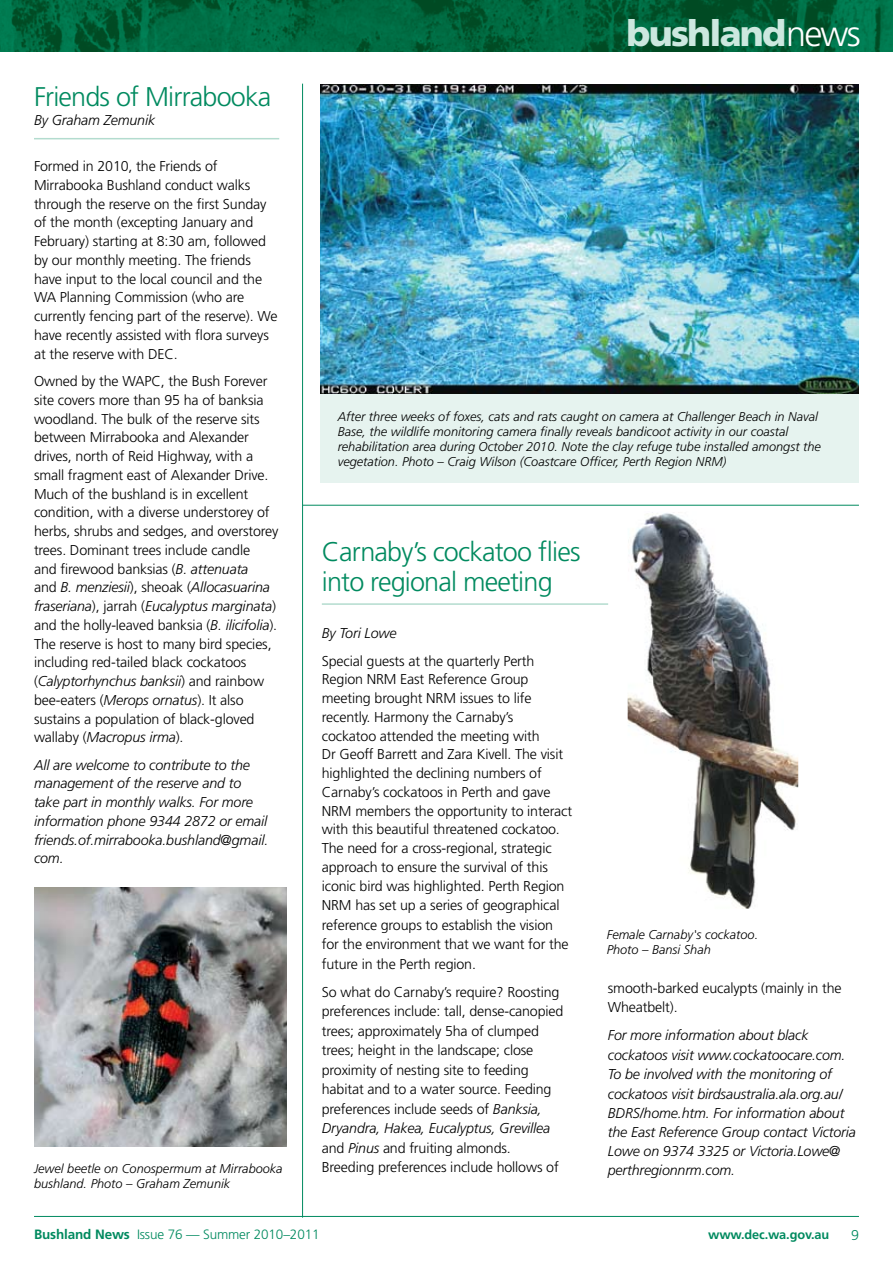
<style>
.page{position:relative;width:893px;height:1263px;background:#fff}
.page>*{position:absolute;margin:0;border:0;box-sizing:border-box;transform-origin:0 0}
.t1{font:900 36px "Frutiger";letter-spacing:-.05em;color:#cce8df}
.t2{font:300 27px/30px "Frutiger";letter-spacing:-.03em;color:#008a5f}
.t3{font:300 14.25px/18.8px "Frutiger";letter-spacing:-.01em;color:#000}
.t4{font:italic 300 14.25px/19.2px "Frutiger";letter-spacing:-.01em;color:#000}
.t5{font:300 14.25px "Frutiger";color:#008a5f}
.t6{font:300 13.5px "Frutiger";letter-spacing:-.01em;color:#008a5f}
.t7{font:italic 300 12.75px/15px "Frutiger";color:#000}
.t8{font:700 12.75px "Frutiger";letter-spacing:-.01em;color:#008a5f}
.s1{font-style:italic}
.s2{font-weight:300;color:#fff}
.s3{font-weight:700}
</style>
<div class="page">
<img style="left:0;top:0;width:893px;height:51px">
<hr style="left:34px;top:1216px;width:825px;height:1px;background:#008a5f">
<hr style="left:34px;top:138px;width:245px;height:1px;background:#b3dccf">
<div style="left:320px;top:392px;width:539px;height:90px;background:#e6f3ef"></div>
<img style="left:320px;top:84px;width:539px;height:309px">
<img style="left:34px;top:887px;width:252px;height:260px">
<hr style="left:302px;top:84px;width:1px;height:1133px;background:#008a5f">
<img style="left:628px;top:512px;width:170px;height:397px">
<hr style="left:322px;top:603px;width:286px;height:2px;background:#b3dccf">
<hr style="left:303px;top:505px;width:556px;height:1px;background:#008a5f">
<h2 class="t2" style="left:34px;top:82px;width:239px">Friends of Mirrabooka</h2>
<p class="t4" style="left:34px;top:111px;width:123px">By Graham Zemunik</p>
<p class="t3" style="left:34px;top:157px;width:245px">Formed in 2010, the Friends of Mirrabooka Bushland conduct walks through the reserve on the first Sunday of the month (excepting January and February) starting at 8:30 am, followed by our monthly meeting. The friends have input to the local council and the WA Planning Commission (who are currently fencing part of the reserve). We have recently assisted with flora surveys at the reserve with DEC.</p>
<p class="t3" style="left:34px;top:372px;width:246px">Owned by the WAPC, the Bush Forever site covers more than 95 ha of banksia woodland. The bulk of the reserve sits between Mirrabooka and Alexander drives, north of Reid Highway, with a small fragment east of Alexander Drive.<br>Much of the bushland is in excellent condition, with a diverse understorey of herbs, shrubs and sedges, and overstorey trees. Dominant trees include candle<br>and firewood banksias (<span class="s1">B. attenuata<br></span>and <span class="s1">B. menziesii</span>), sheoak (<span class="s1">Allocasuarina fraseriana</span>), jarrah (<span class="s1">Eucalyptus marginata</span>) and the holly-leaved banksia (<span class="s1">B. ilicifolia</span>).<br>The reserve is host to many bird species, including red-tailed black cockatoos (<span class="s1">Calyptorhynchus banksii</span>) and rainbow bee-eaters (<span class="s1">Merops ornatus</span>). It also sustains a population of black-gloved wallaby (<span class="s1">Macropus irma</span>).</p>
<p class="t4" style="left:34px;top:755px;width:236px;line-height:18.8px">All are welcome to contribute to the management of the reserve and to take part in monthly walks. For more information phone 9344 2872 or email friends.of.mirrabooka.bushland@gmail. com.</p>
<p class="t7" style="left:34px;top:1161px;width:250px">Jewel beetle on Conospermum at Mirrabooka bushland. Photo – Graham Zemunik</p>
<h1 class="t1" style="left:627px;top:11px;width:236px">bushland<span class="s2">news</span></h1>
<p class="t7" style="left:338px;top:409px;width:485px">After three weeks of foxes, cats and rats caught on camera at Challenger Beach in Naval Base, the wildlife monitoring camera finally reveals bandicoot activity in our coastal rehabilitation area during October 2010. Note the clay refuge tube installed amongst the vegetation. Photo – Craig Wilson (Coastcare Officer, Perth Region NRM)</p>
<h2 class="t2" style="left:322px;top:537px;width:260px">Carnaby’s cockatoo flies into regional meeting</h2>
<p class="t4" style="left:322px;top:624px;width:76px">By Tori Lowe</p>
<p class="t3" style="left:322px;top:651px;width:252px">Special guests at the quarterly Perth Region NRM East Reference Group meeting brought NRM issues to life recently. Harmony the Carnaby’s<br>cockatoo attended the meeting with<br>Dr Geoff Barrett and Zara Kivell. The visit highlighted the declining numbers of Carnaby’s cockatoos in Perth and gave NRM members the opportunity to interact with this beautiful threatened cockatoo.<br>The need for a cross-regional, strategic approach to ensure the survival of this iconic bird was highlighted. Perth Region NRM has set up a series of geographical reference groups to establish the vision for the environment that we want for the future in the Perth region.</p>
<p class="t3" style="left:322px;top:982px;width:243px;line-height:19.5px">So what do Carnaby’s require? Roosting preferences include: tall, dense-canopied trees; approximately 5ha of clumped trees; height in the landscape; close proximity of nesting site to feeding habitat and to a water source. Feeding preferences include seeds of <span class="s1">Banksia, Dryandra, Hakea, Eucalyptus, Grevillea </span>and <span class="s1">Pinus</span> and fruiting almonds.<br>Breeding preferences include hollows of</p>
<p class="t7" style="left:607px;top:927px;width:153px">Female Carnaby's cockatoo.<br>Photo – Bansi Shah</p>
<p class="t3" style="left:608px;top:978px;width:235px;line-height:19.5px">smooth-barked eucalypts (mainly in the<br>Wheatbelt).</p>
<p class="t4" style="left:608px;top:1026px;width:250px">For more information about black cockatoos visit www.cockatoocare.com.<br>To be involved with the monitoring of cockatoos visit birdsaustralia.ala.org.au/ BDRS/home.htm. For information about the East Reference Group contact Victoria Lowe on 9374 3325 or Victoria.Lowe@ perthregionnrm.com.</p>
<p class="t6" style="left:34px;top:1227px;width:287px"><span class="s3">Bushland News</span> Issue 76 — Summer 2010–2011</p>
<p class="t8" style="left:708px;top:1226px;width:123px">www.dec.wa.gov.au</p>
<p class="t5" style="left:851px;top:1227px;width:9px">9</p>
</div>
